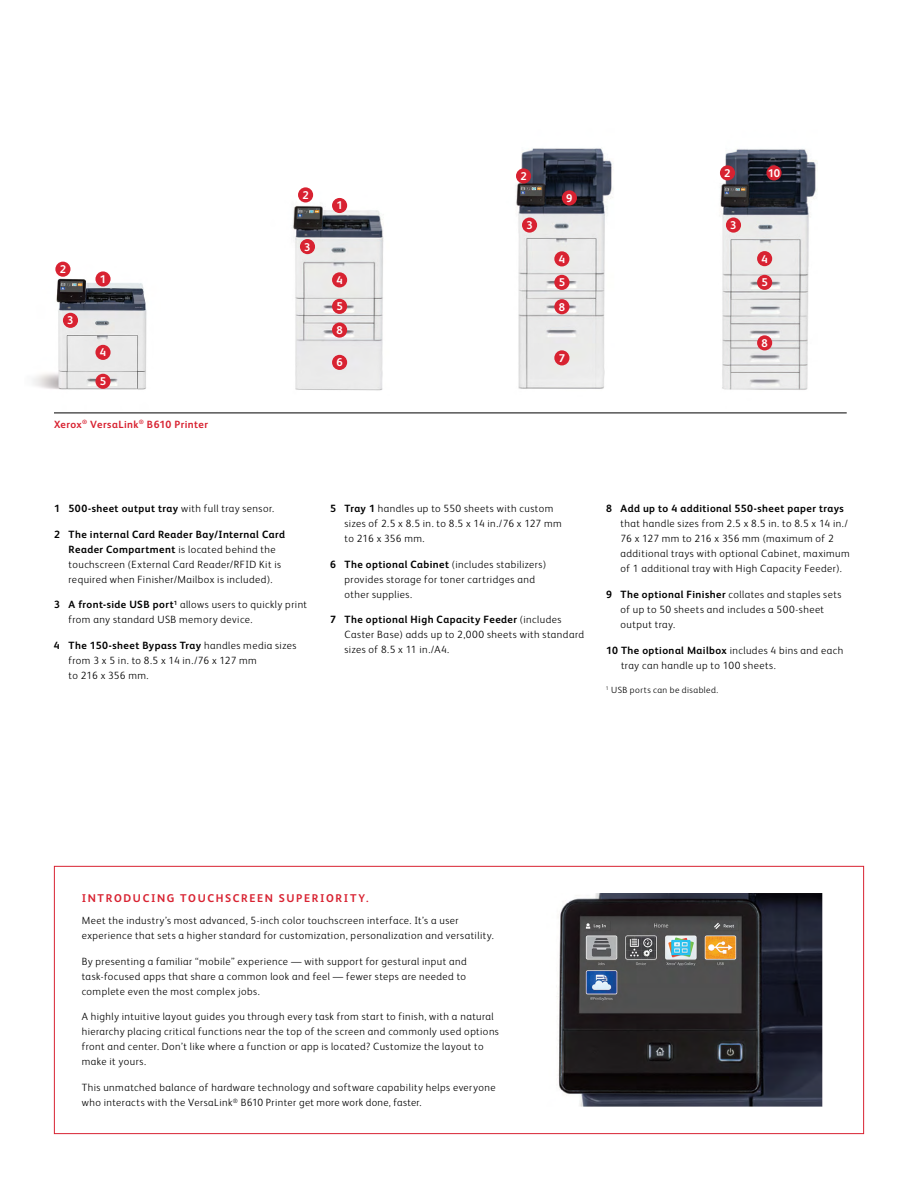
<style>
.page{position:relative;width:918px;height:1188px;background:#fff}
.page>*{position:absolute;margin:0;border:0;box-sizing:border-box;transform-origin:0 0}
.t1{font:700 11.25px "Xerox Sans";letter-spacing:.145em;color:#d82231}
.t2{font:700 11.25px "Xerox Sans";color:#fff}
.t3{font:300 10.5px/15px "Xerox Sans";letter-spacing:.045em;color:#000}
.t4{font:700 10.5px "Xerox Sans";letter-spacing:.045em;color:#000}
.t5{font:700 10.5px "Xerox Sans";letter-spacing:.04em;color:#d82231}
.t6{font:300 9px "Xerox Sans";letter-spacing:.05em;color:#000}
.s1{font-weight:300}
.s2{font-weight:700}
</style>
<div class="page">
<img style="left:205px;top:191px;width:225px;height:222px">
<img style="left:685px;top:149px;width:162px;height:264px">
<img style="left:430px;top:148px;width:255px;height:265px">
<img style="left:33px;top:261px;width:127px;height:152px">
<img style="left:558px;top:893px;width:264px;height:213px">
<div style="left:757px;top:275px;width:15px;height:15px;background:#d82231;border-radius:50%"></div>
<div style="left:757px;top:251px;width:15px;height:15px;background:#d82231;border-radius:50%"></div>
<div style="left:766px;top:165px;width:16px;height:15px;background:#d82231;border-radius:50%"></div>
<div style="left:726px;top:218px;width:15px;height:15px;background:#d82231;border-radius:50%"></div>
<div style="left:757px;top:335px;width:15px;height:15px;background:#d82231;border-radius:50%"></div>
<div style="left:720px;top:165px;width:15px;height:15px;background:#d82231;border-radius:50%"></div>
<svg style="left:95px;top:271px;width:16px;height:16px"></svg>
<div style="left:95px;top:345px;width:16px;height:15px;background:#d82231;border-radius:50%"></div>
<div style="left:332px;top:323px;width:15px;height:15px;background:#d82231;border-radius:50%"></div>
<div style="left:554px;top:299px;width:15px;height:15px;background:#d82231;border-radius:50%"></div>
<div style="left:332px;top:299px;width:15px;height:15px;background:#d82231;border-radius:50%"></div>
<div style="left:554px;top:275px;width:15px;height:15px;background:#d82231;border-radius:50%"></div>
<div style="left:332px;top:272px;width:15px;height:15px;background:#d82231;border-radius:50%"></div>
<div style="left:554px;top:251px;width:15px;height:15px;background:#d82231;border-radius:50%"></div>
<div style="left:332px;top:198px;width:15px;height:15px;background:#d82231;border-radius:50%"></div>
<div style="left:562px;top:190px;width:15px;height:16px;background:#d82231;border-radius:50%"></div>
<div style="left:300px;top:239px;width:15px;height:15px;background:#d82231;border-radius:50%"></div>
<div style="left:522px;top:218px;width:15px;height:15px;background:#d82231;border-radius:50%"></div>
<div style="left:95px;top:374px;width:16px;height:15px;background:#d82231;border-radius:50%"></div>
<div style="left:332px;top:355px;width:15px;height:15px;background:#d82231;border-radius:50%"></div>
<div style="left:554px;top:350px;width:15px;height:15px;background:#d82231;border-radius:50%"></div>
<div style="left:63px;top:313px;width:15px;height:15px;background:#d82231;border-radius:50%"></div>
<div style="left:55px;top:262px;width:15px;height:15px;background:#d82231;border-radius:50%"></div>
<div style="left:298px;top:187px;width:15px;height:15px;background:#d82231;border-radius:50%"></div>
<div style="left:516px;top:168px;width:15px;height:16px;background:#d82231;border-radius:50%"></div>
<hr style="left:54px;top:413px;width:793px;height:1px;background:#000">
<p class="t2" style="left:60px;top:262px;width:8px">2</p>
<p class="t2" style="left:67px;top:313px;width:8px">3</p>
<p class="t2" style="left:100px;top:271px;width:8px">1</p>
<p class="t2" style="left:100px;top:345px;width:8px">4</p>
<p class="t2" style="left:100px;top:374px;width:8px">5</p>
<p class="t5" style="left:54px;top:417px;width:156px">Xerox<sup>®</sup> VersaLink<sup>®</sup> B610 Printer</p>
<p class="t2" style="left:302px;top:187px;width:8px">2</p>
<p class="t2" style="left:304px;top:239px;width:8px">3</p>
<p class="t2" style="left:336px;top:198px;width:8px">1</p>
<p class="t2" style="left:520px;top:168px;width:8px">2</p>
<p class="t2" style="left:526px;top:217px;width:8px">3</p>
<p class="t2" style="left:566px;top:190px;width:8px">9</p>
<p class="t2" style="left:559px;top:251px;width:8px">4</p>
<p class="t2" style="left:336px;top:272px;width:8px">4</p>
<p class="t2" style="left:559px;top:275px;width:8px">5</p>
<p class="t2" style="left:336px;top:299px;width:8px">5</p>
<p class="t2" style="left:559px;top:299px;width:8px">8</p>
<p class="t2" style="left:336px;top:322px;width:8px">8</p>
<p class="t2" style="left:336px;top:355px;width:8px">6</p>
<p class="t2" style="left:559px;top:350px;width:8px">7</p>
<p class="t2" style="left:724px;top:165px;width:8px">2</p>
<p class="t2" style="left:730px;top:217px;width:8px">3</p>
<p class="t2" style="left:768px;top:165px;width:14px">10</p>
<p class="t2" style="left:761px;top:251px;width:8px">4</p>
<p class="t2" style="left:761px;top:275px;width:8px">5</p>
<p class="t2" style="left:761px;top:335px;width:8px">8</p>
<p class="t4" style="left:54px;top:501px;width:222px">1 500-sheet output tray <span class="s1">with full tray sensor.</span></p>
<p class="t3" style="left:69px;top:526px;width:218px;text-indent:-15px"><span class="s2">2 The internal Card Reader Bay/Internal Card Reader Compartment</span> is located behind the touchscreen (External Card Reader/RFID Kit is required when Finisher/Mailbox is included).</p>
<p class="t3" style="left:69px;top:597px;width:240px;text-indent:-15px"><span class="s2">3 A front-side USB port</span><sup>1</sup> allows users to quickly print from any standard USB memory device.</p>
<p class="t3" style="left:69px;top:638px;width:229px;text-indent:-15px"><span class="s2">4 The 150-sheet Bypass Tray</span> handles media sizes from 3 x 5 in. to 8.5 x 14 in./76 x 127 mm<br>to 216 x 356 mm.</p>
<p class="t3" style="left:345px;top:500px;width:219px;text-indent:-15px"><span class="s2">5 Tray 1</span> handles up to 550 sheets with custom sizes of 2.5 x 8.5 in. to 8.5 x 14 in./76 x 127 mm to 216 x 356 mm.</p>
<p class="t3" style="left:345px;top:556px;width:203px;text-indent:-15px"><span class="s2">6 The optional Cabinet</span> (includes stabilizers) provides storage for toner cartridges and other supplies.</p>
<p class="t3" style="left:345px;top:612px;width:241px;text-indent:-15px"><span class="s2">7 The optional High Capacity Feeder</span> (includes<br>Caster Base) adds up to 2,000 sheets with standard sizes of 8.5 x 11 in./A4.</p>
<p class="t4" style="left:606px;top:501px;width:239px">8 Add up to 4 additional 550-sheet paper trays</p>
<p class="t3" style="left:621px;top:515px;width:231px">that handle sizes from 2.5 x 8.5 in. to 8.5 x 14 in./ 76 x 127 mm to 216 x 356 mm (maximum of 2 additional trays with optional Cabinet, maximum of 1 additional tray with High Capacity Feeder).</p>
<p class="t3" style="left:621px;top:586px;width:222px;text-indent:-15px"><span class="s2">9 The optional Finisher</span> collates and staples sets of up to 50 sheets and includes a 500-sheet output tray.</p>
<p class="t3" style="left:621px;top:642px;width:224px;text-indent:-15px"><span class="s2">10 The optional Mailbox</span> includes 4 bins and each tray can handle up to 100 sheets.</p>
<p class="t6" style="left:606px;top:684px;width:114px"><sup>1</sup> USB ports can be disabled.</p>
<p class="t1" style="left:82px;top:891px;width:288px">INTRODUCING TOUCHSCREEN SUPERIORITY.</p>
<p class="t3" style="left:82px;top:912px;width:414px">Meet the industry’s most advanced, 5-inch color touchscreen interface. It’s a user experience that sets a higher standard for customization, personalization and versatility.</p>
<p class="t3" style="left:82px;top:953px;width:387px;text-align:justify">By presenting a familiar “mobile” experience — with support for gestural input and task-focused apps that share a common look and feel — fewer steps are needed to complete even the most complex jobs.</p>
<p class="t3" style="left:82px;top:1009px;width:419px">A highly intuitive layout guides you through every task from start to finish, with a natural hierarchy placing critical functions near the top of the screen and commonly used options front and center. Don’t like where a function or app is located? Customize the layout to make it yours.</p>
<p class="t3" style="left:82px;top:1080px;width:415px">This unmatched balance of hardware technology and software capability helps everyone who interacts with the VersaLink<sup>®</sup> B610 Printer get more work done, faster.</p>
</div>
